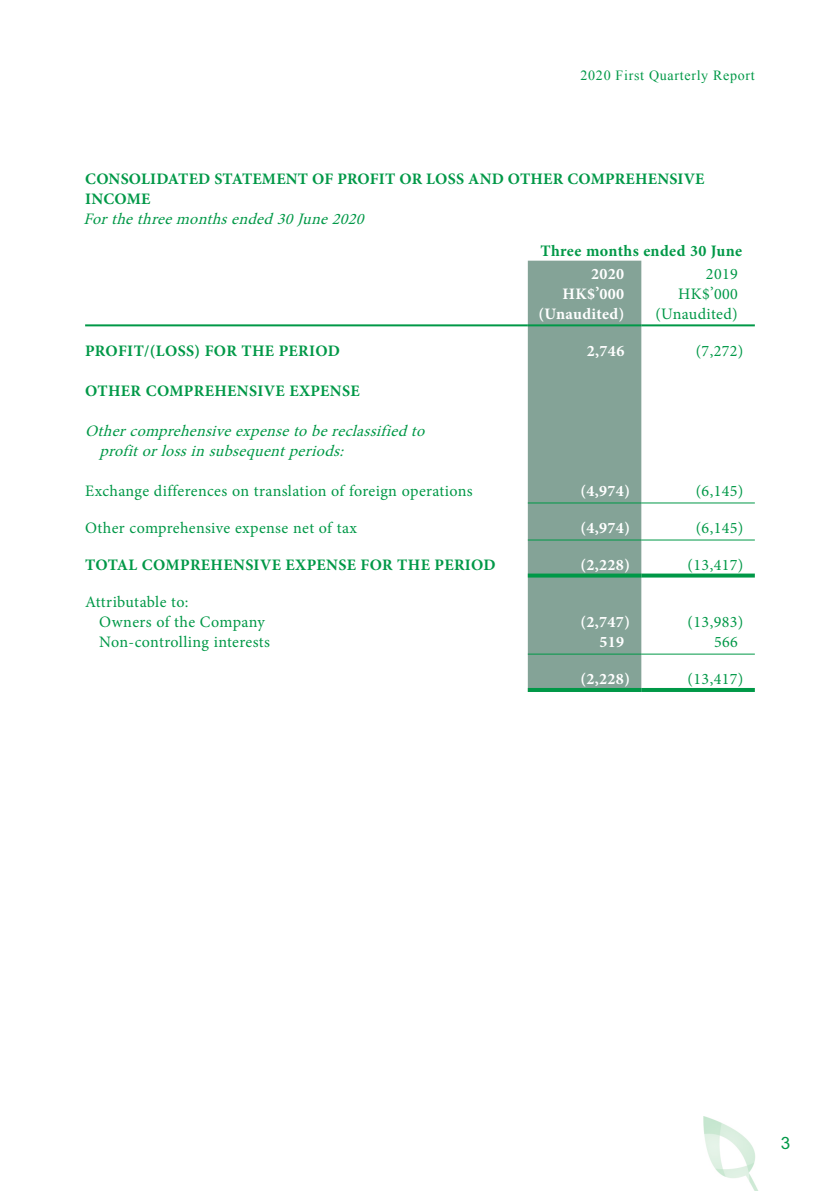
<style>
.page{position:relative;width:840px;height:1191px;background:#fff}
.page>*{position:absolute;margin:0;border:0;box-sizing:border-box;transform-origin:0 0}
.t1{font:700 17px "M Hei HK";color:#009847}
.t2{font:16px/20px "Minion Pro";letter-spacing:.025em;color:#009847}
.t3{font:700 16px/20px "Minion Pro";letter-spacing:.015em;color:#009847}
.t4{font:italic 16px/20px "Minion Pro";color:#009847}
.t5{font:700 16px "Minion Pro";letter-spacing:.02em;color:#fff}
.t6{font:14px "Times New Roman";letter-spacing:.05em;color:#009847}
</style>
<div class="page">
<img style="left:703px;top:1116px;width:55px;height:75px">
<div style="left:527px;top:261px;width:114px;height:427px;background:#84a397"></div>
<hr style="left:85px;top:324px;width:442px;height:2px;background:#009847">
<hr style="left:527px;top:324px;width:114px;height:2px;background:#009847">
<hr style="left:641px;top:324px;width:113px;height:2px;background:#009847">
<hr style="left:527px;top:502px;width:114px;height:1px;background:#009847">
<hr style="left:641px;top:502px;width:113px;height:1px;background:#009847">
<hr style="left:527px;top:539px;width:114px;height:1px;background:#009847">
<hr style="left:641px;top:539px;width:113px;height:1px;background:#009847">
<svg style="left:527px;top:573px;width:114px;height:4px"></svg>
<svg style="left:641px;top:573px;width:113px;height:4px"></svg>
<hr style="left:527px;top:653px;width:114px;height:1px;background:#009847">
<hr style="left:641px;top:653px;width:113px;height:1px;background:#009847">
<hr style="left:527px;top:688px;width:114px;height:4px;background:#009847">
<hr style="left:641px;top:688px;width:113px;height:4px;background:#009847">
<p class="t6" style="left:580px;top:66px;width:176px">2020 First Quarterly Report</p>
<p class="t3" style="left:85px;top:169px;width:620px">CONSOLIDATED STATEMENT OF PROFIT OR LOSS AND OTHER COMPREHENSIVE<br>INCOME</p>
<p class="t4" style="left:83px;top:209px;width:287px">Forthethreemonthsended30June2020</p>
<p class="t3" style="left:540px;top:240px;width:203px">Three months ended 30 June</p>
<p class="t5" style="left:591px;top:262px;width:35px">2020</p>
<p class="t2" style="left:705px;top:264px;width:33px">2019</p>
<p class="t5" style="left:562px;top:282px;width:63px">HK$’000</p>
<p class="t2" style="left:678px;top:284px;width:61px">HK$’000</p>
<p class="t5" style="left:538px;top:302px;width:87px">(Unaudited)</p>
<p class="t2" style="left:655px;top:304px;width:84px">(Unaudited)</p>
<p class="t3" style="left:85px;top:340px;width:256px">PROFIT/(LOSS) FOR THE PERIOD</p>
<p class="t5" style="left:586px;top:339px;width:39px">2,746</p>
<p class="t2" style="left:695px;top:341px;width:49px">(7,272)</p>
<p class="t3" style="left:85px;top:380px;width:276px">OTHER COMPREHENSIVE EXPENSE</p>
<p class="t4" style="left:99px;top:421px;width:332px;text-indent:-14px">Othercomprehensiveexpensetobereclassifiedto profitorlossinsubsequentperiods:</p>
<p class="t2" style="left:85px;top:481px;width:389px">Exchange differences on translation of foreign operations</p>
<p class="t5" style="left:580px;top:479px;width:51px">(4,974)</p>
<p class="t2" style="left:695px;top:481px;width:49px">(6,145)</p>
<p class="t2" style="left:85px;top:518px;width:273px">Other comprehensive expense net of tax</p>
<p class="t5" style="left:580px;top:516px;width:51px">(4,974)</p>
<p class="t2" style="left:695px;top:518px;width:49px">(6,145)</p>
<p class="t3" style="left:85px;top:554px;width:412px">TOTAL COMPREHENSIVE EXPENSE FOR THE PERIOD</p>
<p class="t5" style="left:580px;top:553px;width:51px">(2,228)</p>
<p class="t2" style="left:687px;top:555px;width:57px">(13,417)</p>
<p class="t2" style="left:99px;top:592px;width:167px;text-indent:-14px">Attributable to:<br>Owners of the Company</p>
<p class="t5" style="left:580px;top:610px;width:51px">(2,747)</p>
<p class="t2" style="left:687px;top:612px;width:57px">(13,983)</p>
<p class="t2" style="left:99px;top:632px;width:172px">Non-controlling interests</p>
<p class="t5" style="left:599px;top:630px;width:26px">519</p>
<p class="t2" style="left:713px;top:632px;width:25px">566</p>
<p class="t5" style="left:580px;top:667px;width:51px">(2,228)</p>
<p class="t2" style="left:687px;top:669px;width:57px">(13,417)</p>
<p class="t1" style="left:780px;top:1130px;width:11px">3</p>
</div>
